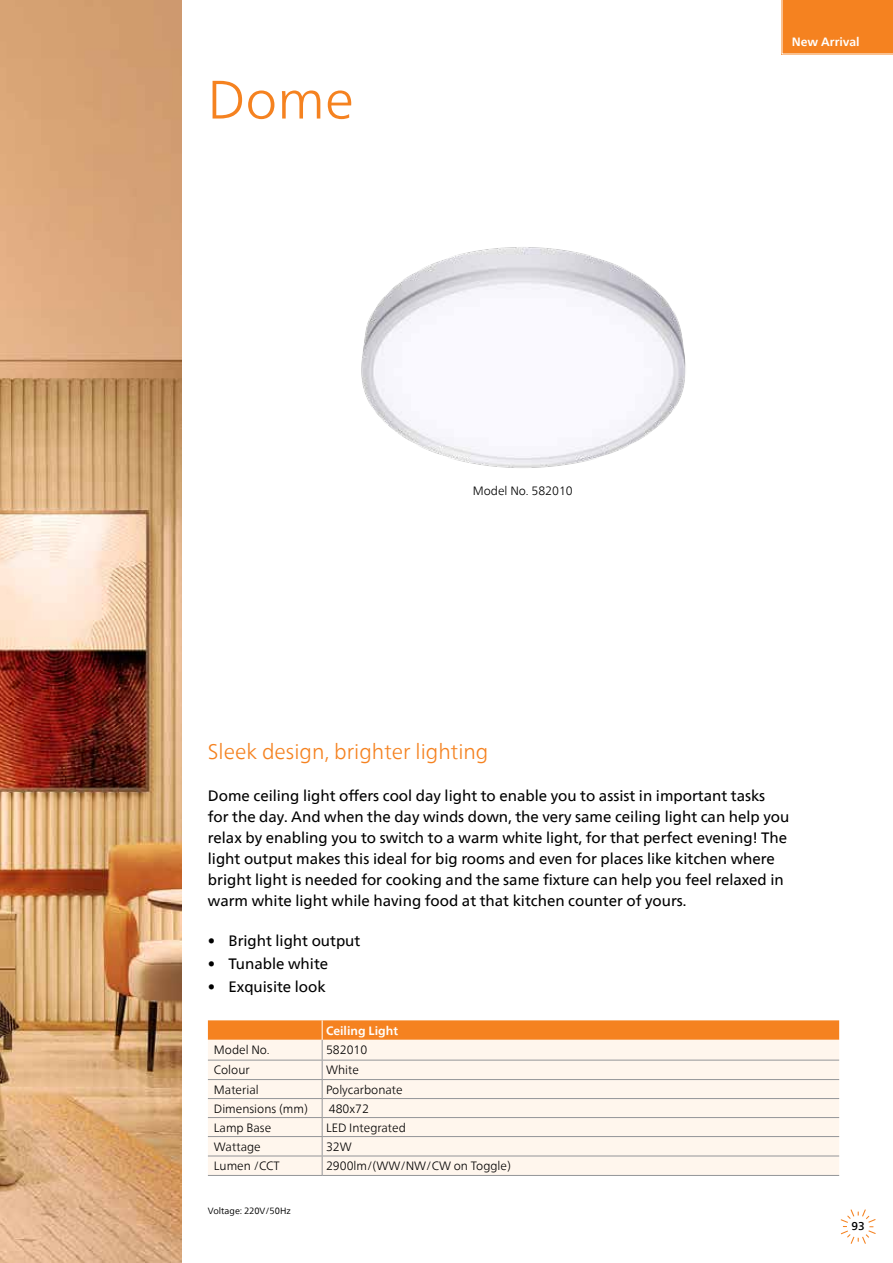
<style>
.page{position:relative;width:893px;height:1263px;background:#fff}
.page>*{position:absolute;margin:0;border:0;box-sizing:border-box;transform-origin:0 0}
.t1{font:300 54px "Neue Frutiger World";color:#f58220}
.t2{font:300 21px "Neue Frutiger World";color:#f58220}
.t3{font:15px/21px "Neue Frutiger World";color:#000}
.t4{font:300 12px "Neue Frutiger World";color:#000}
.t5{font:700 12px "Neue Frutiger World";color:#fff}
.t6{font:500 11.25px "Neue Frutiger World";color:#000}
.t7{font:9px "Neue Frutiger World";color:#000}
</style>
<div class="page">
<svg style="left:841px;top:1209px;width:35px;height:35px"></svg>
<img style="left:0;top:0;width:181px;height:1263px">
<svg style="left:208px;top:1020px;width:631px;height:155px;background:#f9e3d0"></svg>
<hr style="left:208px;top:1175px;width:114px;height:1px;background:#939598">
<hr style="left:322px;top:1175px;width:517px;height:1px;background:#939598">
<img style="left:361px;top:247px;width:325px;height:221px">
<div style="left:782px;top:0;width:111px;height:54px;background:#f58220"></div>
<p class="t1" style="left:207px;top:58px;width:148px">Dome</p>
<p class="t4" style="left:473px;top:481px;width:101px">Model No. 582010</p>
<p class="t5" style="left:792px;top:31px;width:69px">New Arrival</p>
<p class="t2" style="left:208px;top:735px;width:282px">Sleek design, brighter lighting</p>
<p class="t3" style="left:208px;top:785px;width:583px">Dome ceiling light offers cool day light to enable you to assist in important tasks for the day. And when the day winds down, the very same ceiling light can help you relax by enabling you to switch to a warm white light, for that perfect evening! The light output makes this ideal for big rooms and even for places like kitchen where bright light is needed for cooking and the same fixture can help you feel relaxed in warm white light while having food at that kitchen counter of yours.</p>
<p class="t3" style="left:208px;top:930px;width:154px">• Bright light output</p>
<p class="t3" style="left:208px;top:953px;width:122px">• Tunable white</p>
<p class="t3" style="left:208px;top:976px;width:119px">• Exquisite look</p>
<p class="t5" style="left:326px;top:1020px;width:74px">Ceiling Light</p>
<p class="t4" style="left:214px;top:1040px;width:57px">Model No.</p>
<p class="t4" style="left:326px;top:1040px;width:43px">582010</p>
<p class="t4" style="left:214px;top:1061px;width:37px">Colour</p>
<p class="t4" style="left:326px;top:1061px;width:34px">White</p>
<p class="t4" style="left:214px;top:1080px;width:46px">Material</p>
<p class="t4" style="left:326px;top:1080px;width:78px">Polycarbonate</p>
<p class="t4" style="left:214px;top:1099px;width:95px">Dimensions (mm)</p>
<p class="t4" style="left:329px;top:1099px;width:42px">480x72</p>
<p class="t4" style="left:214px;top:1118px;width:59px">Lamp Base</p>
<p class="t4" style="left:326px;top:1118px;width:81px">LED Integrated</p>
<p class="t4" style="left:214px;top:1137px;width:48px">Wattage</p>
<p class="t4" style="left:326px;top:1137px;width:27px">32W</p>
<p class="t4" style="left:214px;top:1156px;width:67px">Lumen /CCT</p>
<p class="t4" style="left:326px;top:1156px;width:186px">2900lm/(WW/NW/CW on Toggle)</p>
<p class="t7" style="left:208px;top:1204px;width:84px">Voltage: 220V/50Hz</p>
<p class="t6" style="left:852px;top:1217px;width:15px">93</p>
</div>
